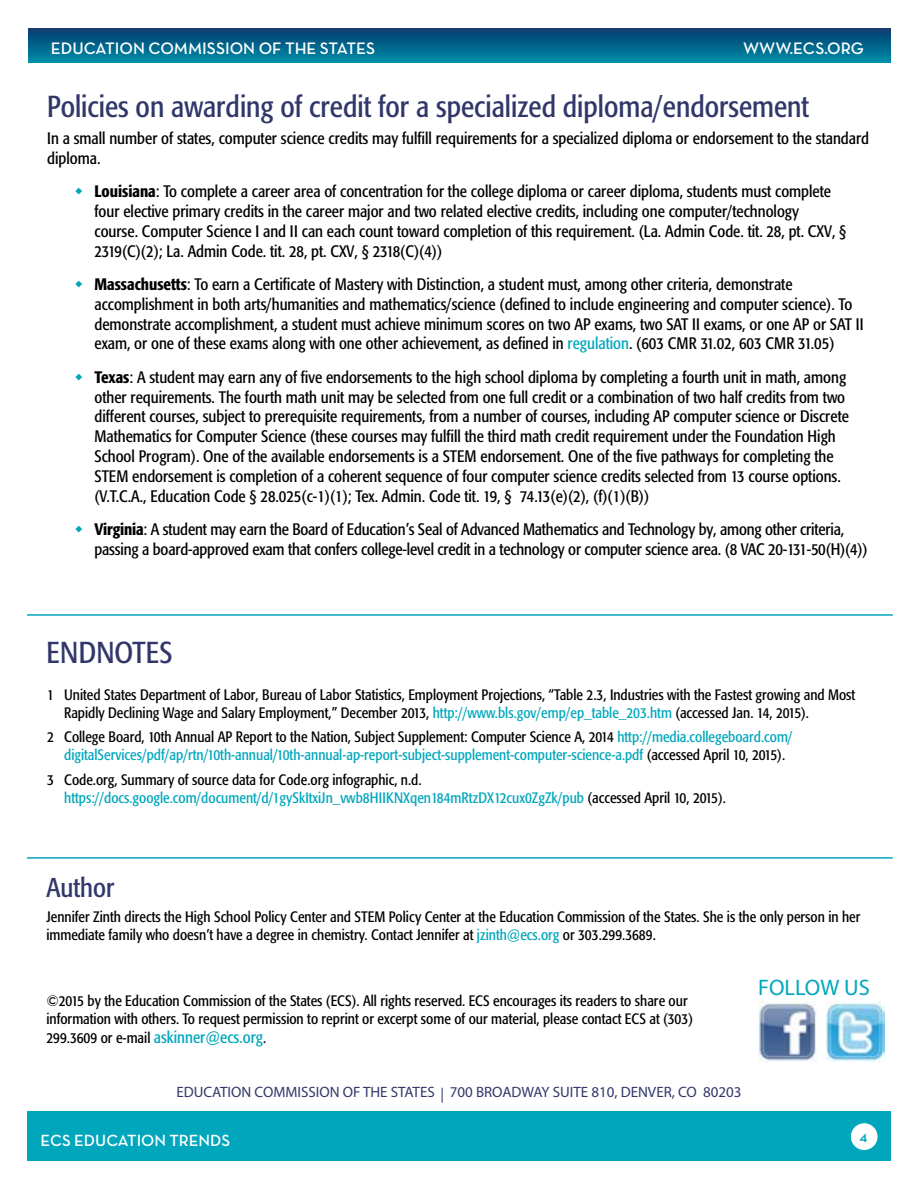
<style>
.page{position:relative;width:918px;height:1188px;background:#fff}
.page>*{position:absolute;margin:0;border:0;box-sizing:border-box;transform-origin:0 0}
.t1{font:condensed 30px "Formata";color:#313769}
.t2{font:condensed 27px "Formata";color:#313769}
.t3{font:22.5px "Myriad Pro";color:#00a7bc}
.t4{font:16.95px "Neutra Text TF Demi SC Alt";color:#fff}
.t5{font:condensed 16.5px/19.8px "Formata";color:#000}
.t6{font:16.5px "Neutra Text TF Demi SC Alt";color:#fff}
.t7{font:16.5px "Neutra Text TF Demi SC Alt";color:#00a7bc}
.t8{font:condensed 15px/18px "Formata";color:#000}
.t9{font:condensed 15px/18px "Formata";color:#00a7bc}
.t10{font:15px "Myriad Pro";color:#313769}
.s1{font-weight:500}
.s2{color:#00a7bc}
.s3{color:#000}
.s4{font-size:16.5px;color:#00a7bc}
</style>
<div class="page">
<hr style="left:27px;top:857px;width:866px;height:2px;background:#00a7bc">
<hr style="left:27px;top:614px;width:866px;height:2px;background:#00a7bc">
<img style="left:758px;top:1001px;width:58px;height:60px">
<img style="left:827px;top:1001px;width:57px;height:60px">
<div style="left:27px;top:1112px;width:864px;height:49px;background:#00a7bc"></div>
<div style="left:850px;top:1123px;width:28px;height:27px;background:#fff;border-radius:50%"></div>
<div style="left:850px;top:1122px;width:28px;height:29px;border:1px solid #00a7bc;border-radius:50%"></div>
<div style="left:28px;top:29px;width:863px;height:34px;background:linear-gradient(to bottom,#053d6e,#008ca8)"></div>
<p class="t4" style="left:51px;top:38px;width:326px">EDUCATION COMMISSION OF THE STATES</p>
<p class="t4" style="left:743px;top:38px;width:122px">WWW.ECS.ORG</p>
<h1 class="t1" style="left:47px;top:89px;width:763px">Policies on awarding of credit for a specialized diploma/endorsement</h1>
<p class="t5" style="left:47px;top:129px;width:823px">In a small number of states, computer science credits may fulfill requirements for a specialized diploma or endorsement to the standard diploma.</p>
<p class="t5" style="left:94px;top:182px;width:753px"><span class="s1">Louisiana</span>: To complete a career area of concentration for the college diploma or career diploma, students must complete four elective primary credits in the career major and two related elective credits, including one computer/technology course. Computer Science I and II can each count toward completion of this requirement. (La. Admin Code. tit. 28, pt. CXV, § 2319(C)(2); La. Admin Code. tit. 28, pt. CXV, § 2318(C)(4))</p>
<p class="t5" style="left:94px;top:275px;width:771px"><span class="s1">Massachusetts</span>: To earn a Certificate of Mastery with Distinction, a student must, among other criteria, demonstrate accomplishment in both arts/humanities and mathematics/science (defined to include engineering and computer science). To demonstrate accomplishment, a student must achieve minimum scores on two AP exams, two SAT II exams, or one AP or SAT II exam, or one of these exams along with one other achievement, as defined in <span class="s2">regulation</span>. (603 CMR 31.02, 603 CMR 31.05)</p>
<p class="t5" style="left:94px;top:367px;width:756px"><span class="s1">Texas</span>: A student may earn any of five endorsements to the high school diploma by completing a fourth unit in math, among other requirements. The fourth math unit may be selected from one full credit or a combination of two half credits from two different courses, subject to prerequisite requirements, from a number of courses, including AP computer science or Discrete Mathematics for Computer Science (these courses may fulfill the third math credit requirement under the Foundation High School Program). One of the available endorsements is a STEM endorsement. One of the five pathways for completing the STEM endorsement is completion of a coherent sequence of four computer science credits selected from 13 course options. (V.T.C.A., Education Code § 28.025(c-1)(1); Tex. Admin. Code tit. 19, § 74.13(e)(2), (f)(1)(B))</p>
<p class="t5" style="left:94px;top:519px;width:775px"><span class="s1">Virginia</span>: A student may earn the Board of Education’s Seal of Advanced Mathematics and Technology by, among other criteria, passing a board-approved exam that confers college-level credit in a technology or computer science area. (8 VAC 20-131-50(H)(4))</p>
<h1 class="t1" style="left:46px;top:635px;width:128px">ENDNOTES</h1>
<p class="t8" style="left:64px;top:685px;width:793px;text-indent:-17px">1 United States Department of Labor, Bureau of Labor Statistics, Employment Projections, “Table 2.3, Industries with the Fastest growing and Most<br>Rapidly Declining Wage and Salary Employment,” December 2013, <span class="s2">http://www.bls.gov/emp/ep_table_203.htm</span> (accessed Jan. 14, 2015).</p>
<p class="t9" style="left:64px;top:728px;width:730px;text-indent:-17px"><span class="s3">2 College Board, 10th Annual AP Report to the Nation, Subject Supplement: Computer Science A, 2014</span> http://media.collegeboard.com/ digitalServices/pdf/ap/rtn/10th-annual/10th-annual-ap-report-subject-supplement-computer-science-a.pdf <span class="s3">(accessed April 10, 2015).</span></p>
<p class="t9" style="left:64px;top:771px;width:663px;text-indent:-17px"><span class="s3">3 Code.org, Summary of source data for Code.org infographic, n.d. </span>https://docs.google.com/document/d/1gySkItxiJn_vwb8HIIKNXqen184mRtzDX12cux0ZgZk/pub <span class="s3">(accessed April 10, 2015).</span></p>
<h2 class="t2" style="left:46px;top:872px;width:70px">Author</h2>
<p class="t8" style="left:46px;top:908px;width:816px">Jennifer Zinth directs the High School Policy Center and STEM Policy Center at the Education Commission of the States. She is the only person in her immediate family who doesn’t have a degree in chemistry. Contact Jennifer at <span class="s2">jzinth@ecs.org</span> or 303.299.3689.</p>
<p class="t8" style="left:46px;top:991px;width:648px">©2015 by the Education Commission of the States (ECS). All rights reserved. ECS encourages its readers to share our information with others. To request permission to reprint or excerpt some of our material, please contact ECS at (303)</p>
<p class="t8" style="left:46px;top:1029px;width:221px">299.3609 or e-mail <span class="s4">askinner@ecs.org</span>.</p>
<p class="t10" style="left:176px;top:1083px;width:567px">EDUCATION COMMISSION OF THE STATES | 700 BROADWAY SUITE 810, DENVER, CO 80203</p>
<p class="t6" style="left:40px;top:1131px;width:191px">ECS EDUCATION TRENDS</p>
<h3 class="t3" style="left:758px;top:974px;width:113px">FOLLOW US</h3>
<p class="t7" style="left:859px;top:1127px;width:10px">4</p>
</div>
